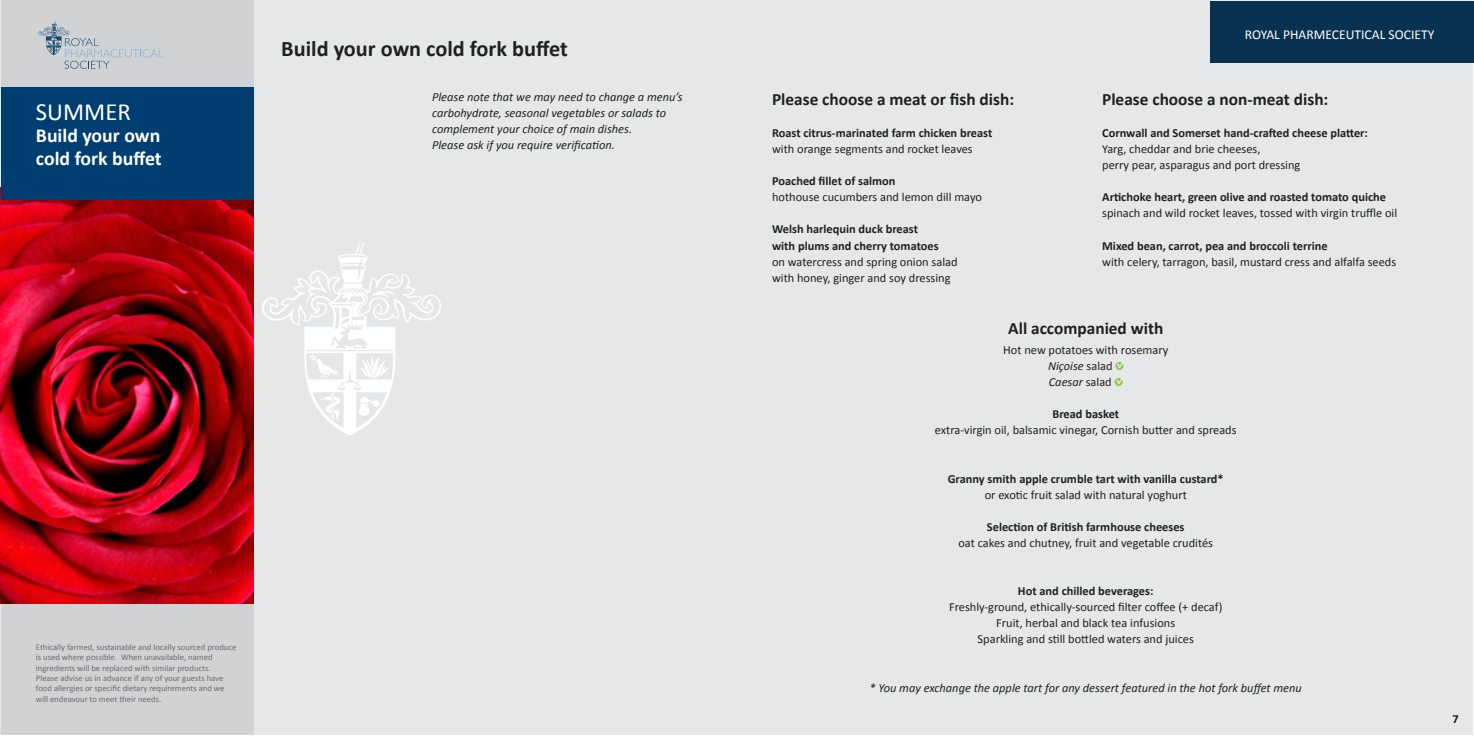
<style>
.page{position:relative;width:1474px;height:736px;background:#fff}
.page>*{position:absolute;margin:0;border:0;box-sizing:border-box;transform-origin:0 0}
.t1{font:24.68px "Calibri";color:#fff}
.t2{font:700 22.22px "Calibri";color:#231f20}
.t3{font:700 19.78px/22.2px "Calibri";color:#fff}
.t4{font:700 17.32px "Calibri";color:#231f20}
.t5{font:13.65px "Calibri";color:#fff}
.t6{font:12.42px/16.1px "Calibri";color:#231f20}
.t7{font:700 12.42px/16.1px "Calibri";color:#231f20}
.t8{font:italic 12.42px/16.1px "Calibri";color:#231f20}
.t9{font:8.58px/10.3px "Calibri";color:#6c6d70}
.s1{font-style:italic}
</style>
<div class="page">
<div style="left:1px;top:1px;width:1471px;height:733px;background:#e6e7e9"></div>
<svg style="left:1115px;top:362px;width:8px;height:8px"></svg>
<svg style="left:1114px;top:378px;width:8px;height:8px"></svg>
<div style="left:1px;top:1px;width:252px;height:733px;background:#d1d2d4"></div>
<img style="left:1px;top:199px;width:252px;height:403px">
<div style="left:1px;top:87px;width:252px;height:112px;background:#003d71"></div>
<svg style="left:39px;top:22px;width:124px;height:46px"></svg>
<svg style="left:262px;top:242px;width:179px;height:193px"></svg>
<div style="left:1209px;top:1px;width:263px;height:61px;background:#093152"></div>
<h1 class="t1" style="left:36px;top:96px;width:96px">SUMMER</h1>
<h3 class="t3" style="left:36px;top:123px;width:127px">Build your own cold fork buffet</h3>
<h2 class="t2" style="left:281px;top:35px;width:288px">Build your own cold fork buffet</h2>
<p class="t8" style="left:432px;top:88px;width:252px">Please note that we may need to change a menu’s carbohydrate, seasonal vegetables or salads to complement your choice of main dishes.<br>Please ask if you require verification.</p>
<p class="t9" style="left:36px;top:641px;width:202px">Ethically farmed, sustainable and locally sourced produce is used where possible. When unavailable, named ingredients will be replaced with similar products.<br>Please advise us in advance if any of your guests have food allergies or specific dietary requirements and we will endeavour to meet their needs.</p>
<p class="t5" style="left:1244px;top:26px;width:191px">ROYAL PHARMECEUTICAL SOCIETY</p>
<h3 class="t4" style="left:772px;top:88px;width:244px">Please choose a meat or fish dish:</h3>
<p class="t7" style="left:772px;top:124px;width:222px">Roast citrus-marinated farm chicken breast</p>
<p class="t6" style="left:772px;top:140px;width:202px">with orange segments and rocket leaves</p>
<p class="t7" style="left:772px;top:172px;width:125px">Poached fillet of salmon</p>
<p class="t6" style="left:772px;top:188px;width:211px">hothouse cucumbers and lemon dill mayo</p>
<p class="t7" style="left:772px;top:220px;width:168px">Welsh harlequin duck breast with plums and cherry tomatoes</p>
<p class="t6" style="left:772px;top:253px;width:187px">on watercress and spring onion salad with honey, ginger and soy dressing</p>
<h3 class="t4" style="left:1102px;top:88px;width:228px">Please choose a non-meat dish:</h3>
<p class="t7" style="left:1102px;top:124px;width:267px">Cornwall and Somerset hand-crafted cheese platter:</p>
<p class="t6" style="left:1102px;top:140px;width:200px">Yarg, cheddar and brie cheeses,<br>perry pear, asparagus and port dressing</p>
<p class="t7" style="left:1102px;top:188px;width:285px">Artichoke heart, green olive and roasted tomato quiche</p>
<p class="t6" style="left:1102px;top:204px;width:297px">spinach and wild rocket leaves, tossed with virgin truffle oil</p>
<p class="t7" style="left:1102px;top:236px;width:227px">Mixed bean, carrot, pea and broccoli terrine</p>
<p class="t6" style="left:1102px;top:253px;width:295px">with celery, tarragon, basil, mustard cress and alfalfa seeds</p>
<h3 class="t4" style="left:1008px;top:317px;width:156px">All accompanied with</h3>
<p class="t6" style="left:1048px;top:341px;width:122px;text-indent:-45px">Hot new potatoes with rosemary<br><span class="s1">Niçoise</span> salad<br><span class="s1">Caesar</span> salad</p>
<p class="t7" style="left:1052px;top:405px;width:68px">Bread basket</p>
<p class="t6" style="left:935px;top:421px;width:303px">extra-virgin oil, balsamic vinegar, Cornish butter and spreads</p>
<p class="t7" style="left:947px;top:469px;width:277px">Granny smith apple crumble tart with vanilla custard*</p>
<p class="t6" style="left:984px;top:485px;width:204px">or exotic fruit salad with natural yoghurt</p>
<p class="t7" style="left:986px;top:518px;width:199px">Selection of British farmhouse cheeses</p>
<p class="t6" style="left:958px;top:534px;width:256px">oat cakes and chutney, fruit and vegetable crudités</p>
<p class="t7" style="left:1018px;top:582px;width:137px">Hot and chilled beverages:</p>
<p class="t6" style="left:949px;top:598px;width:275px;text-align:center">Freshly-ground, ethically-sourced filter coffee (+ decaf)<br>Fruit, herbal and black tea infusions<br>Sparkling and still bottled waters and juices</p>
<p class="t8" style="left:869px;top:678px;width:434px">* You may exchange the apple tart for any dessert featured in the hot fork buffet menu</p>
<p class="t7" style="left:1452px;top:710px;width:8px">7</p>
</div>
